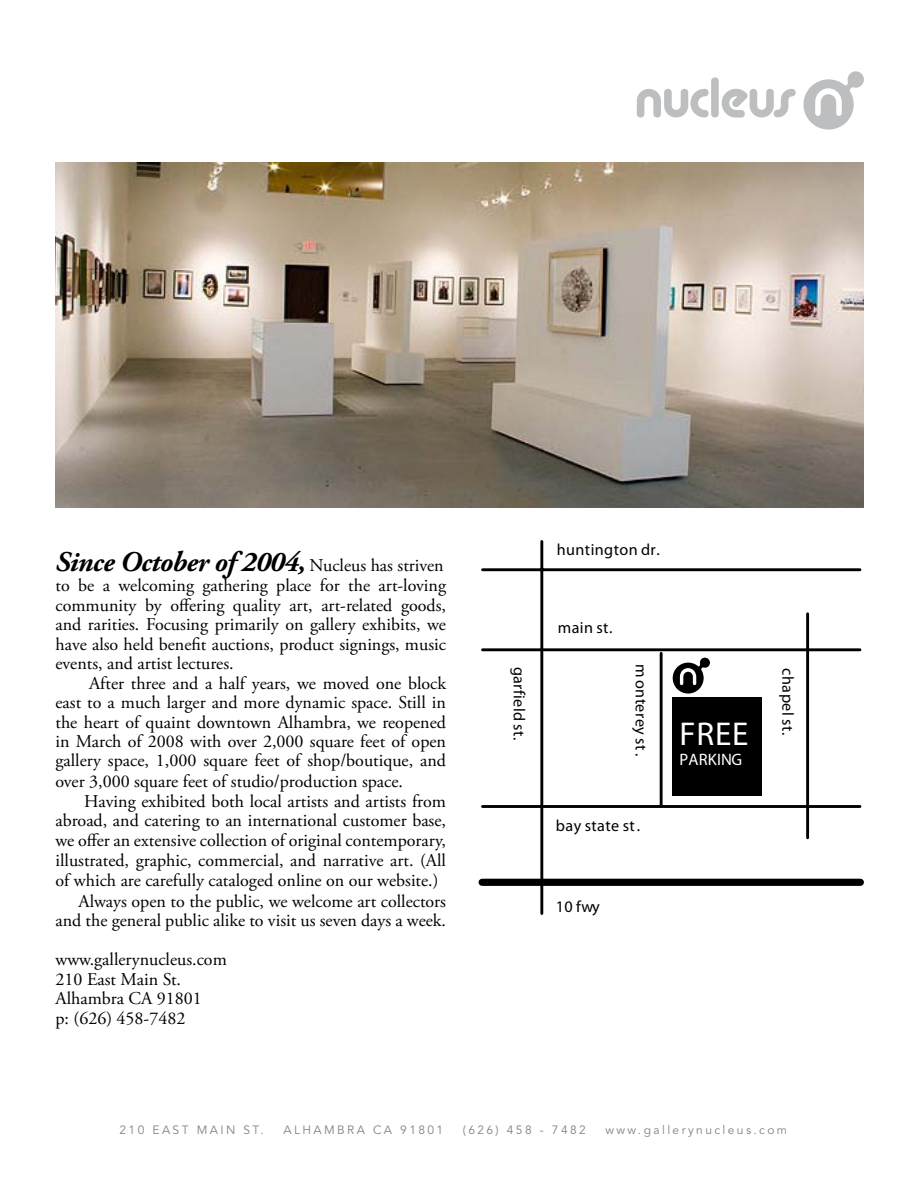
<style>
.page{position:relative;width:918px;height:1188px;background:#fff}
.page>*{position:absolute;margin:0;border:0;box-sizing:border-box;transform-origin:0 0}
.t1{font:33.15px "Myriad Pro";color:#fff}
.t2{font:italic 700 28.5px "Adobe Garamond Pro";letter-spacing:-.02em;color:#000}
.t3{font:18px/19.5px "Adobe Garamond Pro";color:#000;text-align:justify}
.t4{font:16.5px "Myriad Pro";letter-spacing:.01em;color:#fff}
.t5{font:16.2px "Myriad Pro";letter-spacing:.025em;color:#000}
.t6{font:12px "Avenir LT Std";letter-spacing:.2em;color:#808285}
.s1{font-weight:400;font-style:normal;font-size:18px}
</style>
<div class="page">
<svg style="left:673px;top:658px;width:37px;height:36px"></svg>
<div style="left:672px;top:697px;width:90px;height:99px;background:#000"></div>
<hr style="left:483px;top:648px;width:377px;height:3px;background:#000">
<hr style="left:483px;top:805px;width:377px;height:3px;background:#000">
<div style="left:482px;top:879px;width:378px;height:7px;background:#000"></div>
<hr style="left:483px;top:568px;width:377px;height:3px;background:#000">
<hr style="left:660px;top:653px;width:3px;height:153px;background:#000">
<hr style="left:540px;top:541px;width:3px;height:373px;background:#000">
<hr style="left:806px;top:614px;width:3px;height:224px;background:#000">
<img style="left:56px;top:162px;width:808px;height:346px">
<svg style="left:803px;top:71px;width:61px;height:59px"></svg>
<svg style="left:637px;top:77px;width:159px;height:41px"></svg>
<h2 class="t2" style="left:56px;top:546px;width:390px">Since October of 2004, <span class="s1">Nucleus has striven</span></h2>
<p class="t3" style="left:56px;top:576px;width:392px">to be a welcoming gathering place for the art-loving community by offering quality art, art-related goods, and rarities. Focusing primarily on gallery exhibits, we have also held benefit auctions, product signings, music events, and artist lectures.</p>
<p class="t3" style="left:56px;top:674px;width:392px;text-indent:34px">After three and a half years, we moved one block east to a much larger and more dynamic space. Still in the heart of quaint downtown Alhambra, we reopened in March of 2008 with over 2,000 square feet of open gallery space, 1,000 square feet of shop/boutique, and over 3,000 square feet of studio/production space.</p>
<p class="t3" style="left:84px;top:792px;width:363px">Having exhibited both local artists and artists from</p>
<p class="t3" style="left:56px;top:811px;width:392px">abroad, and catering to an international customer base,</p>
<p class="t3" style="left:56px;top:831px;width:392px">we offer an extensive collection of original contemporary,</p>
<p class="t3" style="left:56px;top:851px;width:392px">illustrated, graphic, commercial, and narrative art. (All</p>
<p class="t3" style="left:56px;top:872px;width:385px">of which are carefully cataloged online on our website.)</p>
<p class="t3" style="left:78px;top:892px;width:369px">Always open to the public, we welcome art collectors</p>
<p class="t3" style="left:56px;top:911px;width:392px">and the general public alike to visit us seven days a week.</p>
<p class="t3" style="left:56px;top:950px;width:173px;text-align:left">www.gallerynucleus.com<br>210 East Main St.<br>Alhambra CA 91801<br>p: (626) 458-7482</p>
<p class="t5" style="left:557px;top:540px;width:105px">huntington dr.</p>
<p class="t5" style="left:558px;top:618px;width:56px">main st.</p>
<p class="t5" style="left:529px;top:667px;width:75px;rotate:90deg">garfield st.</p>
<p class="t5" style="left:651px;top:664px;width:94px;rotate:90deg">monterey st .</p>
<p class="t5" style="left:798px;top:668px;width:68px;rotate:90deg">chapel st.</p>
<h1 class="t1" style="left:680px;top:714px;width:70px">FREE</h1>
<p class="t4" style="left:680px;top:750px;width:64px">PARKING</p>
<p class="t5" style="left:556px;top:815px;width:86px">bay state st.</p>
<p class="t5" style="left:556px;top:896px;width:45px">10 fwy</p>
<p class="t6" style="left:120px;top:1123px;width:146px">210 EAST MAIN ST.</p>
<p class="t6" style="left:283px;top:1123px;width:161px">ALHAMBRA CA 91801</p>
<p class="t6" style="left:463px;top:1123px;width:124px">(626) 458 - 7482</p>
<p class="t6" style="left:605px;top:1123px;width:183px">www.gallerynucleus.com</p>
</div>
